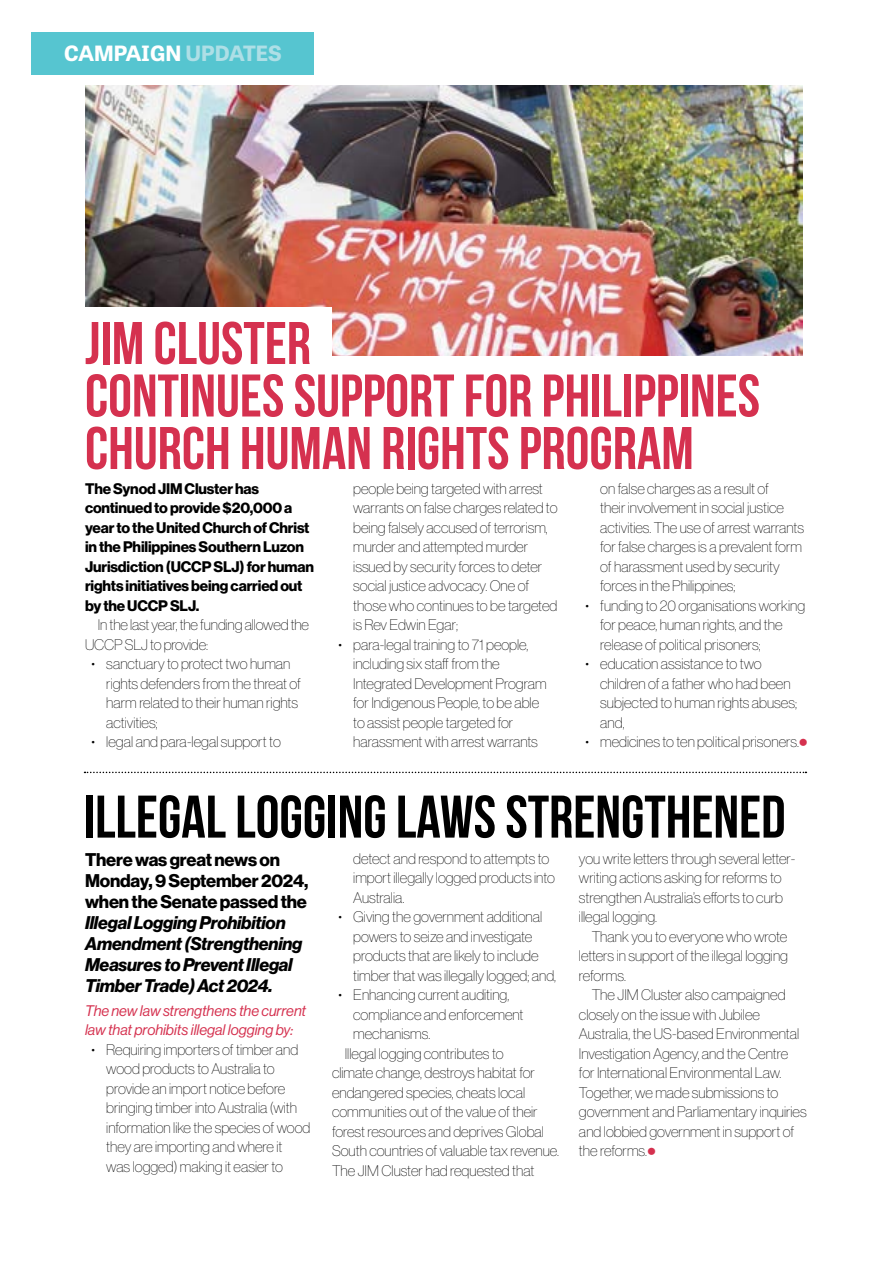
<style>
.page{position:relative;width:893px;height:1263px;background:#fff}
.page>*{position:absolute;margin:0;border:0;box-sizing:border-box;transform-origin:0 0}
.t1{font:700 60px/52.5px "Bebas Neue";color:#d5314f}
.t2{font:700 60px "Bebas Neue";color:#000}
.t3{font:700 21px "Tablet Gothic Wide";color:#fff}
.t4{font:18px/21px "N Haas Grotesk DS Pro 76 Bd It";letter-spacing:-.01em;color:#000}
.t5{font:18px/21px "N Haas Grotesk DS Pro 75 Bd";letter-spacing:-.01em;color:#000}
.t6{font:15px/19.5px "N Haas Grotesk DS Pro 25 Th";color:#000}
.t7{font:15px/19.5px "N Haas Grotesk DS Pro 75 Bd";letter-spacing:-.01em;color:#000}
.t8{font:15px/19.5px "N Haas Grotesk DS Pro 56 It";color:#d5314f}
.s1{color:#aedfe6}
.s2{font-family:"N Haas Grotesk DS Pro 75 Bd";font-size:24px;color:#d5314f}
</style>
<div class="page">
<div style="left:32px;top:32px;width:282px;height:42px;background:#56c5d0"></div>
<img style="left:85px;top:85px;width:247px;height:221px">
<svg style="left:85px;top:772px;width:721px;height:1px"></svg>
<img style="left:332px;top:85px;width:471px;height:270px">
<h2 class="t3" style="left:64px;top:38px;width:219px">CAMPAIGN <span class="s1">UPDATES</span></h2>
<h1 class="t1" style="left:85px;top:316px;width:676px">JIM CLUSTER<br>CONTINUES SUPPORT FOR PHILIPPINES<br>CHURCH HUMAN RIGHTS PROGRAM</h1>
<p class="t7" style="left:85px;top:479px;width:230px">The Synod JIM Cluster has continued to provide $20,000 a year to the United Church of Christ in the Philippines Southern Luzon<br>Jurisdiction (UCCP SLJ) for human rights initiatives being carried out by the UCCP SLJ.</p>
<p class="t6" style="left:85px;top:615px;width:226px;text-indent:13px">In the last year, the funding allowed the<br>UCCP SLJ to provide:</p>
<p class="t6" style="left:106px;top:654px;width:196px;text-indent:-15px">• sanctuary to protect two human rights defenders from the threat of harm related to their human rights activities;</p>
<p class="t6" style="left:91px;top:732px;width:191px">• legal and para-legal support to</p>
<p class="t6" style="left:600px;top:478px;width:205px">on false charges as a result of<br>their involvement in social justice activities. The use of arrest warrants for false charges is a prevalent form of harassment used by security forces in the Philippines;</p>
<p class="t6" style="left:600px;top:595px;width:206px;text-indent:-15px">• funding to 20 organisations working for peace, human rights, and the release of political prisoners;</p>
<p class="t6" style="left:600px;top:654px;width:198px;text-indent:-15px">• education assistance to two children of a father who had been subjected to human rights abuses; and,</p>
<p class="t6" style="left:585px;top:732px;width:224px">• medicines to ten political prisoners.<span class="s2">•</span></p>
<p class="t6" style="left:353px;top:478px;width:206px">people being targeted with arrest warrants on false charges related to being falsely accused of terrorism, murder and attempted murder issued by security forces to deter social justice advocacy. One of those who continues to be targeted is Rev Edwin Egar;</p>
<p class="t6" style="left:353px;top:634px;width:195px;text-indent:-15px">• para-legal training to 71 people, including six staff from the<br>Integrated Development Program for Indigenous People, to be able to assist people targeted for harassment with arrest warrants</p>
<h1 class="t2" style="left:84px;top:784px;width:703px">ILLEGAL LOGGING LAWS STRENGTHENED</h1>
<p class="t5" style="left:85px;top:849px;width:225px">There was great news on<br>Monday, 9 September 2024, when the Senate passed the</p>
<p class="t4" style="left:85px;top:912px;width:219px">Illegal Logging Prohibition<br>Amendment (Strengthening<br>Measures to Prevent Illegal<br>Timber Trade) Act 2024.</p>
<p class="t8" style="left:85px;top:1001px;width:222px">The new law strengthens the current law that prohibits illegal logging by:</p>
<p class="t6" style="left:106px;top:1040px;width:206px;text-indent:-15px">• Requiring importers of timber and wood products to Australia to provide an import notice before bringing timber into Australia (with information like the species of wood they are importing and where it<br>was logged) making it easier to</p>
<p class="t6" style="left:353px;top:849px;width:203px">detect and respond to attempts to import illegally logged products into<br>Australia.</p>
<p class="t6" style="left:353px;top:907px;width:204px;text-indent:-15px">• Giving the government additional powers to seize and investigate products that are likely to include timber that was illegally logged; and,</p>
<p class="t6" style="left:338px;top:985px;width:172px">• Enhancing current auditing,</p>
<p class="t6" style="left:353px;top:1005px;width:172px">compliance and enforcement</p>
<p class="t6" style="left:353px;top:1024px;width:79px">mechanisms.</p>
<p class="t6" style="left:345px;top:1044px;width:160px">Illegal logging contributes to</p>
<p class="t6" style="left:332px;top:1063px;width:204px">climate change, destroys habitat for</p>
<p class="t6" style="left:332px;top:1083px;width:195px">endangered species, cheats local</p>
<p class="t6" style="left:332px;top:1102px;width:207px">communities out of the value of their</p>
<p class="t6" style="left:332px;top:1122px;width:213px">forest resources and deprives Global</p>
<p class="t6" style="left:332px;top:1141px;width:229px">South countries of valuable tax revenue.</p>
<p class="t6" style="left:332px;top:1161px;width:204px">The JIM Cluster had requested that</p>
<p class="t6" style="left:579px;top:849px;width:218px">you write letters through several letter&shy;writing actions asking for reforms to strengthen Australia’s efforts to curb illegal logging.</p>
<p class="t6" style="left:579px;top:927px;width:211px;text-align:justify;text-indent:13px">Thank you to everyone who wrote letters in support of the illegal logging reforms.</p>
<p class="t6" style="left:579px;top:985px;width:229px;text-indent:13px">The JIM Cluster also campaigned closely on the issue with Jubilee Australia, the US-based Environmental Investigation Agency, and the Centre for International Environmental Law.<br>Together, we made submissions to government and Parliamentary inquiries and lobbied government in support of the reforms.<span class="s2">•</span></p>
</div>
